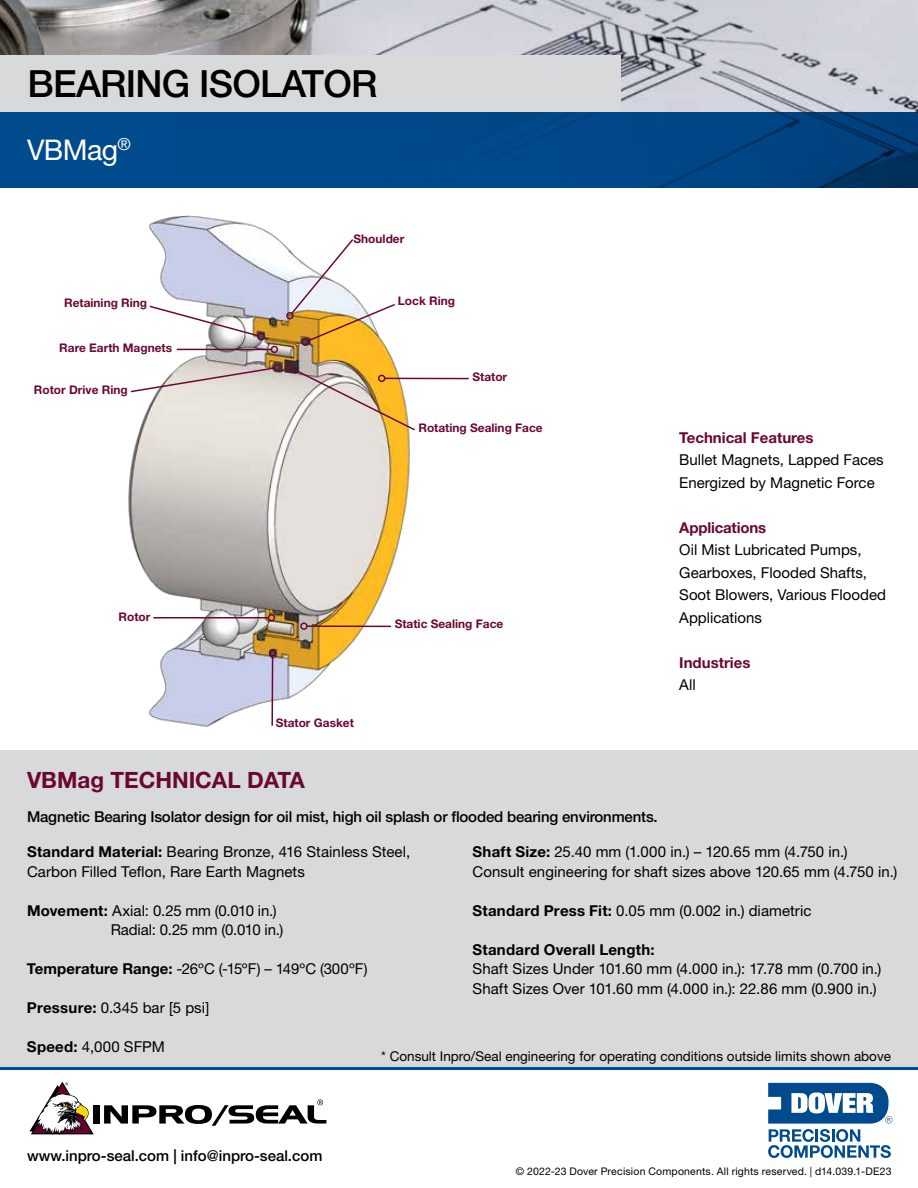
<style>
.page{position:relative;width:918px;height:1188px;background:#fff}
.page>*{position:absolute;margin:0;border:0;box-sizing:border-box;transform-origin:0 0}
.t1{font:500 37.5px "Helvetica Neue LT Std";letter-spacing:-.02em;color:#000}
.t2{font:28.5px "Helvetica Neue LT Std";letter-spacing:-.02em;color:#fff}
.t3{font:700 22.5px "Helvetica Neue LT Std";color:#6c0633}
.t4{font:15px/22.5px "Helvetica Neue LT Std";color:#000}
.t5{font:500 15px "Helvetica Neue LT Std";letter-spacing:-.01em;color:#000}
.t6{font:700 15px "Helvetica Neue LT Std";color:#6c0633}
.t7{font:700 15px "Helvetica Neue LT Std";letter-spacing:.015em;color:#000}
.t8{font:13.5px "Helvetica Neue LT Std";color:#000}
.t9{font:700 11.85px "Helvetica Neue LT Std";color:#6c0633}
.t10{font:10.5px "Helvetica Neue LT Std";letter-spacing:.02em;color:#000}
.s1{font-weight:700}
</style>
<div class="page">
<div style="left:0;top:751px;width:918px;height:317px;background:#d7d9da"></div>
<img style="left:0;top:0;width:918px;height:112px">
<div style="left:0;top:56px;width:621px;height:56px;background:#d7d9da"></div>
<svg style="left:768px;top:1083px;width:124px;height:75px"></svg>
<div style="left:0;top:112px;width:918px;height:75px;background:#004b8d"></div>
<div style="left:93px;top:1105px;width:7px;height:19px;background:#000"></div>
<svg style="left:29px;top:1082px;width:65px;height:53px"></svg>
<svg style="left:104px;top:1099px;width:222px;height:27px"></svg>
<hr style="left:0;top:1067px;width:918px;height:3px;background:#004b8d">
<img style="left:128px;top:215px;width:299px;height:512px">
<div style="left:286px;top:312px;width:8px;height:7px;border:1px solid #6c0633;border-radius:50%"></div>
<hr style="left:385px;top:378px;width:84px;height:1px;background:#6c0633">
<svg style="left:148px;top:305px;width:112px;height:33px"></svg>
<div style="left:257px;top:333px;width:8px;height:7px;border:1px solid #6c0633;border-radius:50%"></div>
<hr style="left:271px;top:656px;width:2px;height:70px;background:#6c0633">
<div style="left:269px;top:649px;width:7px;height:8px;border:1px solid #6c0633;border-radius:50%"></div>
<hr style="left:177px;top:349px;width:94px;height:1px;background:#6c0633">
<div style="left:271px;top:346px;width:7px;height:7px;border:1px solid #6c0633;border-radius:50%"></div>
<hr style="left:153px;top:617px;width:116px;height:2px;background:#6c0633">
<div style="left:268px;top:614px;width:7px;height:7px;border:1px solid #6c0633;border-radius:50%"></div>
<hr style="left:307px;top:625px;width:84px;height:2px;background:#6c0633">
<div style="left:300px;top:622px;width:8px;height:8px;border:1px solid #6c0633;border-radius:50%"></div>
<svg style="left:129px;top:366px;width:147px;height:27px"></svg>
<div style="left:273px;top:364px;width:8px;height:7px;border:1px solid #6c0633;border-radius:50%"></div>
<svg style="left:290px;top:237px;width:107px;height:106px"></svg>
<div style="left:301px;top:338px;width:8px;height:8px;border:1px solid #6c0633;border-radius:50%"></div>
<svg style="left:291px;top:367px;width:126px;height:65px;background:#decaa8"></svg>
<div style="left:287px;top:364px;width:7px;height:7px;border:1px solid #6c0633;border-radius:50%"></div>
<h1 class="t1" style="left:27px;top:62px;width:352px">BEARING ISOLATOR</h1>
<h2 class="t2" style="left:27px;top:133px;width:105px">VBMag<sup>®</sup></h2>
<p class="t9" style="left:64px;top:295px;width:85px">Retaining Ring</p>
<p class="t9" style="left:59px;top:341px;width:114px">Rare Earth Magnets</p>
<p class="t9" style="left:34px;top:383px;width:95px">Rotor Drive Ring</p>
<p class="t9" style="left:119px;top:609px;width:33px">Rotor</p>
<p class="t9" style="left:354px;top:231px;width:52px">Shoulder</p>
<p class="t9" style="left:398px;top:294px;width:59px">Lock Ring</p>
<p class="t9" style="left:472px;top:369px;width:36px">Stator</p>
<p class="t9" style="left:418px;top:420px;width:126px">Rotating Sealing Face</p>
<p class="t9" style="left:276px;top:716px;width:80px">Stator Gasket</p>
<p class="t9" style="left:395px;top:617px;width:110px">Static Sealing Face</p>
<h3 class="t3" style="left:27px;top:766px;width:279px">VBMag TECHNICAL DATA</h3>
<p class="t5" style="left:27px;top:808px;width:632px">Magnetic Bearing Isolator design for oil mist, high oil splash or flooded bearing environments.</p>
<p class="t6" style="left:679px;top:428px;width:136px">Technical Features</p>
<p class="t4" style="left:679px;top:448px;width:206px">Bullet Magnets, Lapped Faces<br>Energized by Magnetic Force</p>
<p class="t6" style="left:679px;top:518px;width:88px">Applications</p>
<p class="t4" style="left:679px;top:538px;width:208px">Oil Mist Lubricated Pumps,<br>Gearboxes, Flooded Shafts,<br>Soot Blowers, Various Flooded<br>Applications</p>
<p class="t6" style="left:679px;top:653px;width:73px">Industries</p>
<p class="t4" style="left:679px;top:673px;width:18px">All</p>
<p class="t4" style="left:27px;top:842px;width:385px;line-height:19.5px"><span class="s1">Standard Material:</span> Bearing Bronze, 416 Stainless Steel,<br>Carbon Filled Teflon, Rare Earth Magnets</p>
<p class="t4" style="left:111px;top:900px;width:174px;line-height:19.5px;text-indent:-84px"><span class="s1">Movement:</span> Axial: 0.25 mm (0.010 in.)<br>Radial: 0.25 mm (0.010 in.)</p>
<p class="t4" style="left:27px;top:957px;width:342px"><span class="s1">Temperature Range:</span> -26ºC (-15ºF) – 149ºC (300ºF)</p>
<p class="t4" style="left:27px;top:996px;width:184px"><span class="s1">Pressure:</span> 0.345 bar [5 psi]</p>
<p class="t4" style="left:27px;top:1035px;width:139px"><span class="s1">Speed:</span> 4,000 SFPM</p>
<p class="t4" style="left:472px;top:842px;width:426px;line-height:19.5px"><span class="s1">Shaft Size:</span> 25.40 mm (1.000 in.) – 120.65 mm (4.750 in.)<br>Consult engineering for shaft sizes above 120.65 mm (4.750 in.)</p>
<p class="t4" style="left:472px;top:899px;width:341px"><span class="s1">Standard Press Fit:</span> 0.05 mm (0.002 in.) diametric</p>
<p class="t7" style="left:472px;top:940px;width:184px">Standard Overall Length:</p>
<p class="t4" style="left:472px;top:959px;width:411px;line-height:19.5px">Shaft Sizes Under 101.60 mm (4.000 in.): 17.78 mm (0.700 in.)<br>Shaft Sizes Over 101.60 mm (4.000 in.): 22.86 mm (0.900 in.)</p>
<p class="t8" style="left:381px;top:1048px;width:511px">* Consult Inpro/Seal engineering for operating conditions outside limits shown above</p>
<p class="t5" style="left:27px;top:1147px;width:297px">www.inpro-seal.com | info@inpro-seal.com</p>
<p class="t10" style="left:516px;top:1165px;width:377px">© 2022-23 Dover Precision Components. All rights reserved. | d14.039.1-DE23</p>
</div>
